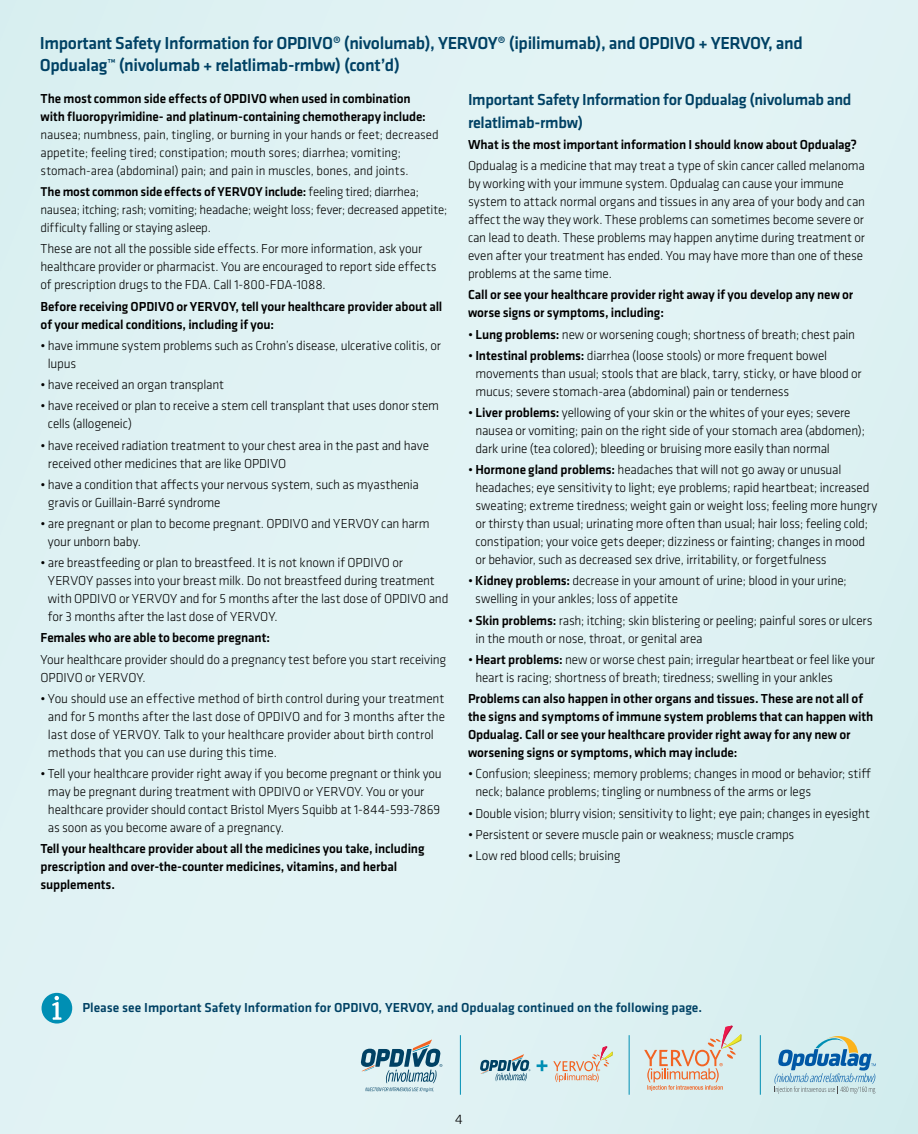
<style>
.page{position:relative;width:918px;height:1134px;background:#e0f2f4}
.page>*{position:absolute;margin:0;border:0;box-sizing:border-box;transform-origin:0 0}
.t1{font:500 18px/22.5px "Klavika Basic";letter-spacing:-.02em;color:#004164}
.t2{font:500 16.5px/22.5px "Klavika Basic";letter-spacing:-.02em;color:#004164}
.t3{font:300 14.25px "Klavika Basic";color:#000}
.t4{font:300 13.5px/18px "Klavika Basic";letter-spacing:-.01em;color:#000}
.t5{font:500 13.5px/18px "Klavika Basic";letter-spacing:-.01em;color:#000}
.t6{font:500 13.5px "Klavika Basic";color:#004164}
.t7{font:300 13.2px/18px "Klavika Basic";letter-spacing:-.005em;color:#000}
.s1{font-weight:500}
</style>
<div class="page">
<div style="left:42px;top:993px;width:30px;height:31px;background:#008fb4;border-radius:50%"></div>
<svg style="left:52px;top:996px;width:10px;height:24px"></svg>
<svg style="left:537px;top:1060px;width:10px;height:11px"></svg>
<svg style="left:553px;top:1046px;width:60px;height:36px"></svg>
<svg style="left:480px;top:1054px;width:50px;height:27px"></svg>
<hr style="left:629px;top:1035px;width:1px;height:60px;background:#008fb4">
<hr style="left:760px;top:1035px;width:1px;height:60px;background:#008fb4">
<hr style="left:460px;top:1035px;width:1px;height:60px;background:#008fb4">
<svg style="left:360px;top:1040px;width:82px;height:52px"></svg>
<svg style="left:644px;top:1026px;width:98px;height:65px"></svg>
<svg style="left:775px;top:1036px;width:101px;height:58px"></svg>
<h1 class="t1" style="left:40px;top:31px;width:765px">Important Safety Information for OPDIVO® (nivolumab), YERVOY® (ipilimumab), and OPDIVO + YERVOY, and<br>Opdualag™ (nivolumab + relatlimab-rmbw) (cont’d)</h1>
<p class="t5" style="left:40px;top:89px;width:387px">The most common side effects of OPDIVO when used in combination with fluoropyrimidine- and platinum-containing chemotherapy include:</p>
<p class="t7" style="left:40px;top:125px;width:400px">nausea; numbness, pain, tingling, or burning in your hands or feet; decreased appetite; feeling tired; constipation; mouth sores; diarrhea; vomiting; stomach-area (abdominal) pain; and pain in muscles, bones, and joints.</p>
<p class="t7" style="left:40px;top:183px;width:408px"><span class="s1">The most common side effects of YERVOY include:</span> feeling tired; diarrhea; nausea; itching; rash; vomiting; headache; weight loss; fever; decreased appetite; difficulty falling or staying asleep.</p>
<p class="t4" style="left:40px;top:240px;width:398px">These are not all the possible side effects. For more information, ask your healthcare provider or pharmacist. You are encouraged to report side effects of prescription drugs to the FDA. Call 1-800-FDA-1088.</p>
<p class="t5" style="left:40px;top:297px;width:403px">Before receiving OPDIVO or YERVOY, tell your healthcare provider about all of your medical conditions, including if you:</p>
<p class="t4" style="left:48px;top:336px;width:394px;text-indent:-7px">• have immune system problems such as Crohn’s disease, ulcerative colitis, or lupus</p>
<p class="t4" style="left:40px;top:375px;width:185px">• have received an organ transplant</p>
<p class="t4" style="left:48px;top:397px;width:393px;text-indent:-7px">• have received or plan to receive a stem cell transplant that uses donor stem cells (allogeneic)</p>
<p class="t4" style="left:48px;top:436px;width:383px;text-indent:-7px">• have received radiation treatment to your chest area in the past and have received other medicines that are like OPDIVO</p>
<p class="t4" style="left:48px;top:475px;width:373px;text-indent:-7px">• have a condition that affects your nervous system, such as myasthenia gravis or Guillain-Barré syndrome</p>
<p class="t4" style="left:48px;top:514px;width:383px;text-indent:-7px">• are pregnant or plan to become pregnant. OPDIVO and YERVOY can harm your unborn baby.</p>
<p class="t4" style="left:48px;top:554px;width:402px;text-indent:-7px">• are breastfeeding or plan to breastfeed. It is not known if OPDIVO or YERVOY passes into your breast milk. Do not breastfeed during treatment with OPDIVO or YERVOY and for 5 months after the last dose of OPDIVO and for 3 months after the last dose of YERVOY.</p>
<p class="t5" style="left:40px;top:629px;width:231px">Females who are able to become pregnant:</p>
<p class="t4" style="left:40px;top:650px;width:407px">Your healthcare provider should do a pregnancy test before you start receiving<br>OPDIVO or YERVOY.</p>
<p class="t4" style="left:48px;top:689px;width:399px;text-indent:-7px">• You should use an effective method of birth control during your treatment and for 5 months after the last dose of OPDIVO and for 3 months after the last dose of YERVOY. Talk to your healthcare provider about birth control methods that you can use during this time.</p>
<p class="t4" style="left:48px;top:765px;width:395px;text-indent:-7px">• Tell your healthcare provider right away if you become pregnant or think you may be pregnant during treatment with OPDIVO or YERVOY. You or your healthcare provider should contact Bristol Myers Squibb at 1-844-593-7869 as soon as you become aware of a pregnancy.</p>
<p class="t5" style="left:40px;top:840px;width:385px">Tell your healthcare provider about all the medicines you take, including prescription and over-the-counter medicines, vitamins, and herbal supplements.</p>
<p class="t2" style="left:468px;top:88px;width:385px">Important Safety Information for Opdualag (nivolumab and relatlimab-rmbw)</p>
<p class="t5" style="left:468px;top:135px;width:391px">What is the most important information I should know about Opdualag?</p>
<p class="t4" style="left:468px;top:156px;width:399px">Opdualag is a medicine that may treat a type of skin cancer called melanoma by working with your immune system. Opdualag can cause your immune system to attack normal organs and tissues in any area of your body and can affect the way they work. These problems can sometimes become severe or can lead to death. These problems may happen anytime during treatment or even after your treatment has ended. You may have more than one of these problems at the same time.</p>
<p class="t5" style="left:468px;top:285px;width:387px">Call or see your healthcare provider right away if you develop any new or worse signs or symptoms, including:</p>
<p class="t4" style="left:468px;top:325px;width:389px">• <span class="s1">Lung problems:</span> new or worsening cough; shortness of breath; chest pain</p>
<p class="t4" style="left:475px;top:346px;width:388px;text-indent:-7px">• <span class="s1">Intestinal problems:</span> diarrhea (loose stools) or more frequent bowel movements than usual; stools that are black, tarry, sticky, or have blood or mucus; severe stomach-area (abdominal) pain or tenderness</p>
<p class="t4" style="left:475px;top:403px;width:391px;text-indent:-7px">• <span class="s1">Liver problems:</span> yellowing of your skin or the whites of your eyes; severe nausea or vomiting; pain on the right side of your stomach area (abdomen); dark urine (tea colored); bleeding or bruising more easily than normal</p>
<p class="t4" style="left:475px;top:461px;width:403px;text-indent:-7px">• <span class="s1">Hormone gland problems:</span> headaches that will not go away or unusual headaches; eye sensitivity to light; eye problems; rapid heartbeat; increased sweating; extreme tiredness; weight gain or weight loss; feeling more hungry or thirsty than usual; urinating more often than usual; hair loss; feeling cold; constipation; your voice gets deeper; dizziness or fainting; changes in mood or behavior, such as decreased sex drive, irritability, or forgetfulness</p>
<p class="t4" style="left:475px;top:572px;width:373px;text-indent:-7px">• <span class="s1">Kidney problems:</span> decrease in your amount of urine; blood in your urine; swelling in your ankles; loss of appetite</p>
<p class="t4" style="left:475px;top:611px;width:399px;text-indent:-7px">• <span class="s1">Skin problems:</span> rash; itching; skin blistering or peeling; painful sores or ulcers in the mouth or nose, throat, or genital area</p>
<p class="t4" style="left:475px;top:650px;width:401px;text-indent:-7px">• <span class="s1">Heart problems:</span> new or worse chest pain; irregular heartbeat or feel like your heart is racing; shortness of breath; tiredness; swelling in your ankles</p>
<p class="t5" style="left:468px;top:689px;width:407px">Problems can also happen in other organs and tissues. These are not all of the signs and symptoms of immune system problems that can happen with Opdualag. Call or see your healthcare provider right away for any new or worsening signs or symptoms, which may include:</p>
<p class="t4" style="left:475px;top:765px;width:397px;text-indent:-7px">• Confusion; sleepiness; memory problems; changes in mood or behavior; stiff neck; balance problems; tingling or numbness of the arms or legs</p>
<p class="t4" style="left:468px;top:804px;width:403px">• Double vision; blurry vision; sensitivity to light; eye pain; changes in eyesight</p>
<p class="t4" style="left:468px;top:825px;width:328px">• Persistent or severe muscle pain or weakness; muscle cramps</p>
<p class="t4" style="left:468px;top:846px;width:154px">• Low red blood cells; bruising</p>
<p class="t6" style="left:82px;top:999px;width:621px">Please see Important Safety Information for OPDIVO, YERVOY, and Opdualag continued on the following page.</p>
<p class="t3" style="left:455px;top:1111px;width:9px">4</p>
</div>
